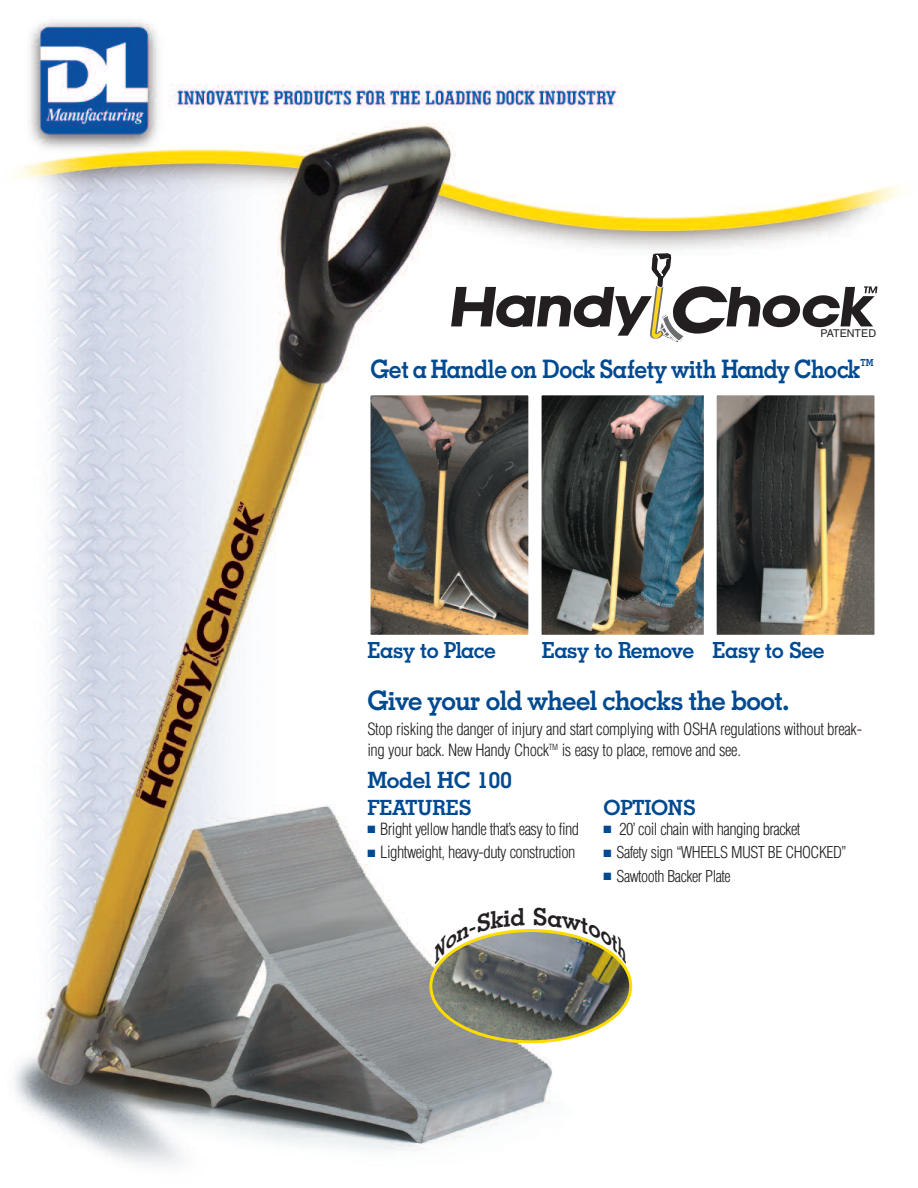
<style>
.page{position:relative;width:918px;height:1188px;background:#fff}
.page>*{position:absolute;margin:0;border:0;box-sizing:border-box;transform-origin:0 0}
.t1{font:700 27px "Geometric Slab 703 BT";letter-spacing:-.02em;color:#014990;scale:.95 1}
.t2{font:700 25.5px "Geometric Slab 703 BT";letter-spacing:-.01em;color:#014990;scale:.9 1}
.t3{font:700 22.5px "Geometric Slab 703 BT";letter-spacing:-.015em;color:#014990}
.t4{font:700 22.2px "Geometric Slab 703 BT";letter-spacing:-.025em;color:#014990;scale:.95 1}
.t5{font:700 21px "Geometric Slab 703 BT";letter-spacing:-.015em;color:#014990}
.t6{font:300 condensed 16.5px/21.5px "Helvetica";letter-spacing:-.02em;color:#231f20}
.t7{font:300 condensed 16.05px "Helvetica";letter-spacing:-.03em;color:#231f20}
.t8{font:10.8px "Helvetica";color:#231f20}
.t9{font:700 9.75px "Geometric Slab 703 BT";color:#014990;scale:.9 1}
.s1{color:#014990}
</style>
<div class="page">
<img style="left:14px;top:20px;width:887px;height:1146px">
<img style="left:543px;top:396px;width:160px;height:238px">
<div style="left:539px;top:392px;width:168px;height:246px;border:3px solid #fff"></div>
<img style="left:718px;top:396px;width:155px;height:238px">
<div style="left:714px;top:392px;width:163px;height:246px;border:3px solid #fff"></div>
<img style="left:372px;top:396px;width:155px;height:238px">
<div style="left:368px;top:392px;width:163px;height:246px;border:3px solid #fff"></div>
<svg style="left:451px;top:253px;width:426px;height:91px"></svg>
<img style="left:429px;top:907px;width:203px;height:136px">
<p class="t8" style="left:820px;top:329px;width:57px">PATENTED</p>
<h2 class="t2" style="left:370px;top:360px;width:546px">Get a Handle on Dock Safety with Handy Chock</h2>
<p class="t9" style="left:861px;top:359px;width:16px">TM</p>
<h3 class="t4" style="left:368px;top:642px;width:137px">Easy to Place</h3>
<h3 class="t4" style="left:542px;top:642px;width:299px">Easy to Remove Easy to See</h3>
<h1 class="t1" style="left:367px;top:691px;width:446px">Give your old wheel chocks the boot.</h1>
<p class="t6" style="left:367px;top:718px;width:496px">Stop risking the danger of injury and start complying with OSHA regulations without break&shy;ing your back. New Handy Chock<sup>TM</sup> is easy to place, remove and see.</p>
<h3 class="t3" style="left:367px;top:771px;width:146px">Model HC 100</h3>
<p class="t5" style="left:367px;top:799px;width:106px">FEATURES</p>
<p class="t6" style="left:367px;top:818px;width:213px"><span class="s1">■</span> Bright yellow handle that’s easy to find</p>
<p class="t6" style="left:367px;top:842px;width:210px"><span class="s1">■</span> Lightweight, heavy-duty construction</p>
<p class="t5" style="left:604px;top:800px;width:94px">OPTIONS</p>
<p class="t6" style="left:604px;top:819px;width:198px"><span class="s1">■</span> 20’ coil chain with hanging bracket</p>
<p class="t7" style="left:604px;top:844px;width:245px"><span class="s1">■</span> Safety sign “WHEELS MUST BE CHOCKED”</p>
<p class="t7" style="left:604px;top:867px;width:129px"><span class="s1">■</span> Sawtooth Backer Plate</p>
</div>
